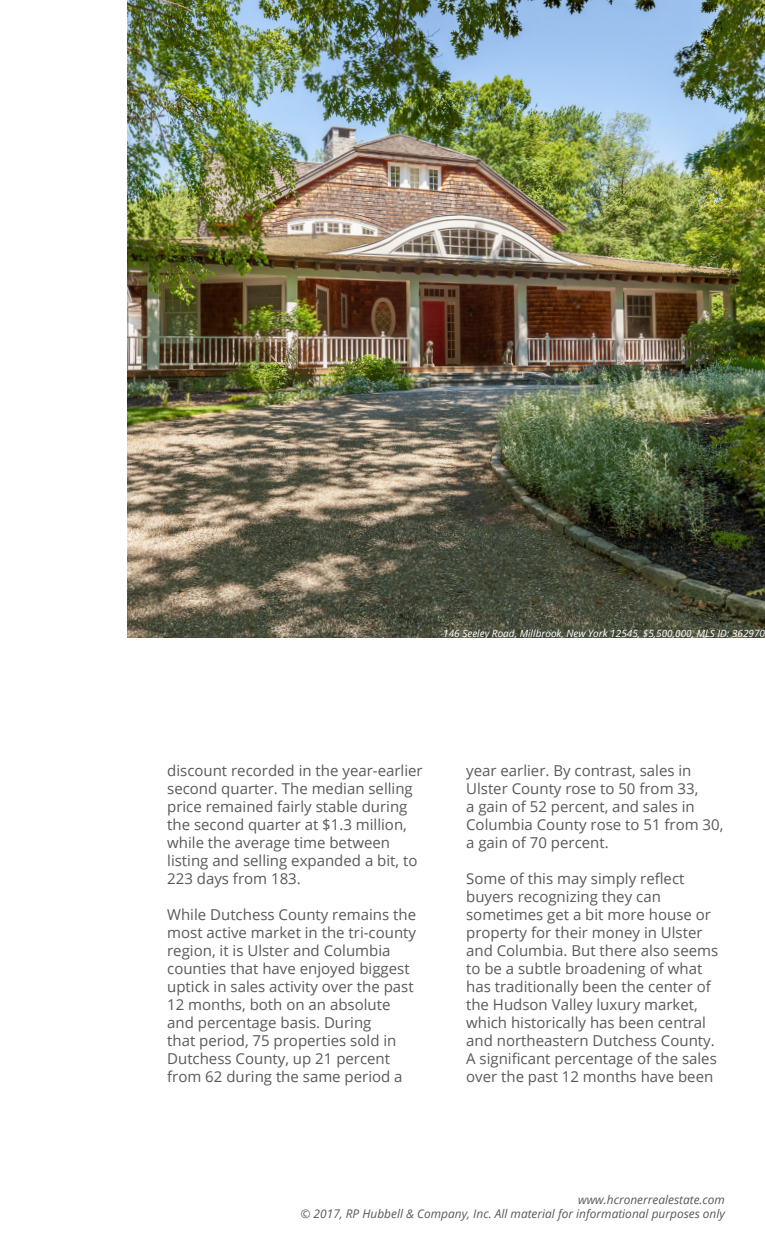
<style>
.page{position:relative;width:765px;height:1260px;background:#fff}
.page>*{position:absolute;margin:0;border:0;box-sizing:border-box;transform-origin:0 0}
.t1{font:15px/18px "Open Sans";color:#595959}
.t2{font:italic 11.88px "Open Sans";color:#595959}
.t3{font:italic 10px "Open Sans";color:#fff}
</style>
<div class="page">
<img style="left:127px;top:0;width:638px;height:638px">
<p class="t3" style="left:443px;top:627px;width:323px">146 Seeley Road, Millbrook, New York 12545, $5,500,000, MLS ID: 362970</p>
<p class="t1" style="left:167px;top:761px;width:257px">discount recorded in the year-earlier second quarter. The median selling price remained fairly stable during the second quarter at $1.3 million, while the average time between listing and selling expanded a bit, to 223 days from 183.</p>
<p class="t1" style="left:167px;top:905px;width:250px">While Dutchess County remains the most active market in the tri-county region, it is Ulster and Columbia counties that have enjoyed biggest uptick in sales activity over the past 12 months, both on an absolute and percentage basis. During<br>that period, 75 properties sold in Dutchess County, up 21 percent from 62 during the same period a</p>
<p class="t1" style="left:466px;top:761px;width:259px">year earlier. By contrast, sales in<br>Ulster County rose to 50 from 33,<br>a gain of 52 percent, and sales in<br>Columbia County rose to 51 from 30, a gain of 70 percent.</p>
<p class="t1" style="left:466px;top:869px;width:254px">Some of this may simply reflect buyers recognizing they can sometimes get a bit more house or property for their money in Ulster and Columbia. But there also seems to be a subtle broadening of what has traditionally been the center of the Hudson Valley luxury market, which historically has been central and northeastern Dutchess County.<br>A significant percentage of the sales over the past 12 months have been</p>
<p class="t2" style="left:578px;top:1192px;width:148px">www.hcronerrealestate.com</p>
<p class="t2" style="left:301px;top:1206px;width:426px">© 2017, RP Hubbell &amp; Company, Inc. All material for informational purposes only</p>
</div>
